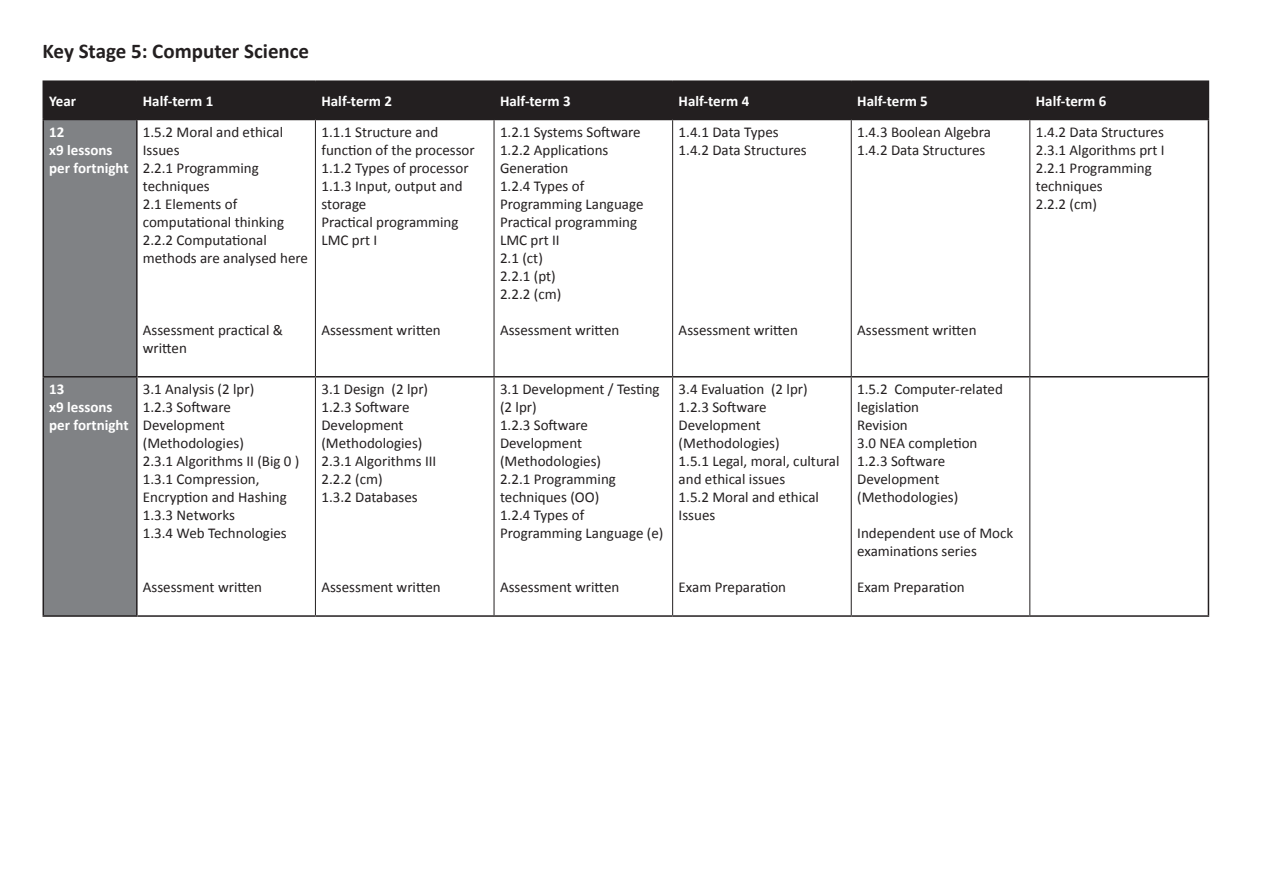
<style>
.page{position:relative;width:1263px;height:893px;background:#fff}
.page>*{position:absolute;margin:0;border:0;box-sizing:border-box;transform-origin:0 0}
.t1{font:700 21px "Calibri";color:#231f20}
.t2{font:15px/18px "Calibri";color:#231f20}
.t3{font:700 15px/18px "Calibri";color:#fff}
</style>
<div class="page">
<div style="left:44px;top:82px;width:1164px;height:37px;background:#231f20"></div>
<div style="left:44px;top:120px;width:92px;height:495px;background:#808285"></div>
<hr style="left:43px;top:82px;width:1px;height:37px;background:#231f20">
<hr style="left:43px;top:80px;width:94px;height:2px;background:#231f20">
<hr style="left:136px;top:82px;width:2px;height:37px;background:#231f20">
<hr style="left:137px;top:80px;width:178px;height:2px;background:#231f20">
<hr style="left:315px;top:82px;width:1px;height:37px;background:#231f20">
<hr style="left:315px;top:80px;width:179px;height:2px;background:#231f20">
<hr style="left:494px;top:80px;width:179px;height:2px;background:#231f20">
<hr style="left:673px;top:80px;width:178px;height:2px;background:#231f20">
<hr style="left:851px;top:80px;width:179px;height:2px;background:#231f20">
<hr style="left:494px;top:82px;width:1px;height:37px;background:#231f20">
<hr style="left:672px;top:82px;width:1px;height:37px;background:#231f20">
<hr style="left:851px;top:82px;width:1px;height:37px;background:#231f20">
<hr style="left:1029px;top:82px;width:1px;height:37px;background:#231f20">
<hr style="left:1030px;top:80px;width:179px;height:2px;background:#231f20">
<hr style="left:1208px;top:82px;width:1px;height:37px;background:#231f20">
<hr style="left:43px;top:120px;width:1px;height:256px;background:#231f20">
<hr style="left:43px;top:119px;width:93px;height:1px;background:#231f20">
<hr style="left:136px;top:120px;width:2px;height:256px;background:#231f20">
<hr style="left:136px;top:119px;width:179px;height:1px;background:#231f20">
<hr style="left:315px;top:120px;width:1px;height:256px;background:#231f20">
<hr style="left:315px;top:119px;width:179px;height:1px;background:#231f20">
<hr style="left:494px;top:119px;width:179px;height:1px;background:#231f20">
<hr style="left:673px;top:119px;width:178px;height:1px;background:#231f20">
<hr style="left:851px;top:119px;width:179px;height:1px;background:#231f20">
<hr style="left:494px;top:120px;width:1px;height:256px;background:#231f20">
<hr style="left:672px;top:120px;width:1px;height:256px;background:#231f20">
<hr style="left:851px;top:120px;width:1px;height:256px;background:#231f20">
<hr style="left:1029px;top:120px;width:1px;height:256px;background:#231f20">
<hr style="left:1030px;top:119px;width:179px;height:1px;background:#231f20">
<hr style="left:1208px;top:120px;width:1px;height:256px;background:#231f20">
<hr style="left:43px;top:377px;width:1px;height:238px;background:#231f20">
<hr style="left:43px;top:376px;width:95px;height:1px;background:#231f20">
<hr style="left:43px;top:615px;width:95px;height:2px;background:#231f20">
<hr style="left:136px;top:377px;width:2px;height:238px;background:#231f20">
<hr style="left:138px;top:376px;width:177px;height:1px;background:#231f20">
<hr style="left:138px;top:615px;width:177px;height:2px;background:#231f20">
<hr style="left:315px;top:377px;width:1px;height:238px;background:#231f20">
<hr style="left:315px;top:376px;width:179px;height:1px;background:#231f20">
<hr style="left:494px;top:376px;width:179px;height:1px;background:#231f20">
<hr style="left:673px;top:376px;width:178px;height:1px;background:#231f20">
<hr style="left:851px;top:376px;width:179px;height:1px;background:#231f20">
<hr style="left:494px;top:377px;width:1px;height:238px;background:#231f20">
<hr style="left:672px;top:377px;width:1px;height:238px;background:#231f20">
<hr style="left:851px;top:377px;width:1px;height:238px;background:#231f20">
<hr style="left:315px;top:615px;width:179px;height:2px;background:#231f20">
<hr style="left:494px;top:615px;width:179px;height:2px;background:#231f20">
<hr style="left:673px;top:615px;width:178px;height:2px;background:#231f20">
<hr style="left:851px;top:615px;width:179px;height:2px;background:#231f20">
<hr style="left:1029px;top:377px;width:1px;height:238px;background:#231f20">
<hr style="left:1030px;top:376px;width:179px;height:1px;background:#231f20">
<hr style="left:1208px;top:377px;width:1px;height:238px;background:#231f20">
<hr style="left:1030px;top:615px;width:179px;height:2px;background:#231f20">
<p class="t1" style="left:43px;top:36px;width:268px">Key Stage 5: Computer Science</p>
<p class="t3" style="left:49px;top:91px;width:28px">Year</p>
<p class="t3" style="left:143px;top:91px;width:72px">Half-term 1</p>
<p class="t3" style="left:321px;top:91px;width:72px">Half-term 2</p>
<p class="t3" style="left:500px;top:91px;width:72px">Half-term 3</p>
<p class="t3" style="left:679px;top:91px;width:72px">Half-term 4</p>
<p class="t3" style="left:857px;top:91px;width:72px">Half-term 5</p>
<p class="t3" style="left:1036px;top:91px;width:72px">Half-term 6</p>
<p class="t3" style="left:49px;top:122px;width:17px">12</p>
<p class="t3" style="left:49px;top:140px;width:81px">x9 lessons per fortnight</p>
<p class="t2" style="left:500px;top:122px;width:142px">1.2.1 Systems Software</p>
<p class="t2" style="left:500px;top:140px;width:110px">1.2.2 Applications<br>Generation</p>
<p class="t2" style="left:500px;top:176px;width:145px">1.2.4 Types of<br>Programming Language</p>
<p class="t2" style="left:500px;top:212px;width:139px">Practical programming<br>LMC prt II</p>
<p class="t2" style="left:500px;top:248px;width:44px">2.1 (ct)</p>
<p class="t2" style="left:500px;top:266px;width:57px">2.2.1 (pt)</p>
<p class="t2" style="left:500px;top:284px;width:63px">2.2.2 (cm)</p>
<p class="t2" style="left:500px;top:320px;width:121px">Assessment written</p>
<p class="t2" style="left:143px;top:122px;width:142px">1.5.2 Moral and ethical<br>Issues</p>
<p class="t2" style="left:143px;top:158px;width:117px">2.2.1 Programming techniques</p>
<p class="t2" style="left:143px;top:194px;width:143px">2.1 Elements of computational thinking</p>
<p class="t2" style="left:143px;top:230px;width:167px">2.2.2 Computational methods are analysed here</p>
<p class="t2" style="left:857px;top:122px;width:135px">1.4.3 Boolean Algebra</p>
<p class="t2" style="left:857px;top:140px;width:130px">1.4.2 Data Structures</p>
<p class="t2" style="left:321px;top:122px;width:155px">1.1.1 Structure and function of the processor</p>
<p class="t2" style="left:321px;top:158px;width:149px">1.1.2 Types of processor</p>
<p class="t2" style="left:321px;top:176px;width:143px">1.1.3 Input, output and storage</p>
<p class="t2" style="left:321px;top:212px;width:139px">Practical programming<br>LMC prt I</p>
<p class="t2" style="left:1036px;top:122px;width:130px">1.4.2 Data Structures</p>
<p class="t2" style="left:1036px;top:140px;width:130px">2.3.1 Algorithms prt I</p>
<p class="t2" style="left:1036px;top:158px;width:117px">2.2.1 Programming techniques</p>
<p class="t2" style="left:1036px;top:194px;width:63px">2.2.2 (cm)</p>
<p class="t2" style="left:679px;top:122px;width:102px">1.4.1 Data Types</p>
<p class="t2" style="left:679px;top:140px;width:130px">1.4.2 Data Structures</p>
<p class="t2" style="left:143px;top:320px;width:142px">Assessment practical &amp; written</p>
<p class="t2" style="left:321px;top:320px;width:121px">Assessment written</p>
<p class="t2" style="left:679px;top:320px;width:121px">Assessment written</p>
<p class="t2" style="left:857px;top:320px;width:121px">Assessment written</p>
<p class="t3" style="left:49px;top:379px;width:17px">13</p>
<p class="t3" style="left:49px;top:397px;width:81px">x9 lessons per fortnight</p>
<p class="t2" style="left:143px;top:380px;width:113px">3.1 Analysis (2 lpr)</p>
<p class="t2" style="left:143px;top:398px;width:103px">1.2.3 Software<br>Development (Methodologies)</p>
<p class="t2" style="left:143px;top:452px;width:158px">2.3.1 Algorithms II (Big 0 )</p>
<p class="t2" style="left:143px;top:470px;width:145px">1.3.1 Compression,<br>Encryption and Hashing</p>
<p class="t2" style="left:143px;top:506px;width:94px">1.3.3 Networks</p>
<p class="t2" style="left:143px;top:524px;width:145px">1.3.4 Web Technologies</p>
<p class="t2" style="left:143px;top:578px;width:121px">Assessment written</p>
<p class="t2" style="left:321px;top:380px;width:108px">3.1 Design (2 lpr)</p>
<p class="t2" style="left:321px;top:398px;width:103px">1.2.3 Software<br>Development (Methodologies)</p>
<p class="t2" style="left:321px;top:452px;width:116px">2.3.1 Algorithms III</p>
<p class="t2" style="left:321px;top:470px;width:63px">2.2.2 (cm)</p>
<p class="t2" style="left:321px;top:488px;width:98px">1.3.2 Databases</p>
<p class="t2" style="left:321px;top:578px;width:121px">Assessment written</p>
<p class="t2" style="left:500px;top:380px;width:161px">3.1 Development / Testing (2 lpr)</p>
<p class="t2" style="left:500px;top:416px;width:103px">1.2.3 Software<br>Development (Methodologies)</p>
<p class="t2" style="left:500px;top:470px;width:117px">2.2.1 Programming techniques (OO)</p>
<p class="t2" style="left:500px;top:506px;width:165px">1.2.4 Types of<br>Programming Language (e)</p>
<p class="t2" style="left:500px;top:578px;width:121px">Assessment written</p>
<p class="t2" style="left:679px;top:380px;width:131px">3.4 Evaluation (2 lpr)</p>
<p class="t2" style="left:679px;top:398px;width:103px">1.2.3 Software<br>Development (Methodologies)</p>
<p class="t2" style="left:679px;top:452px;width:162px">1.5.1 Legal, moral, cultural and ethical issues</p>
<p class="t2" style="left:679px;top:488px;width:142px">1.5.2 Moral and ethical<br>Issues</p>
<p class="t2" style="left:679px;top:578px;width:109px">Exam Preparation</p>
<p class="t2" style="left:857px;top:380px;width:147px">1.5.2 Computer-related legislation</p>
<p class="t2" style="left:857px;top:416px;width:52px">Revision</p>
<p class="t2" style="left:857px;top:434px;width:122px">3.0 NEA completion</p>
<p class="t2" style="left:857px;top:452px;width:103px">1.2.3 Software<br>Development (Methodologies)</p>
<p class="t2" style="left:857px;top:524px;width:158px">Independent use of Mock examinations series</p>
<p class="t2" style="left:857px;top:578px;width:109px">Exam Preparation</p>
</div>
